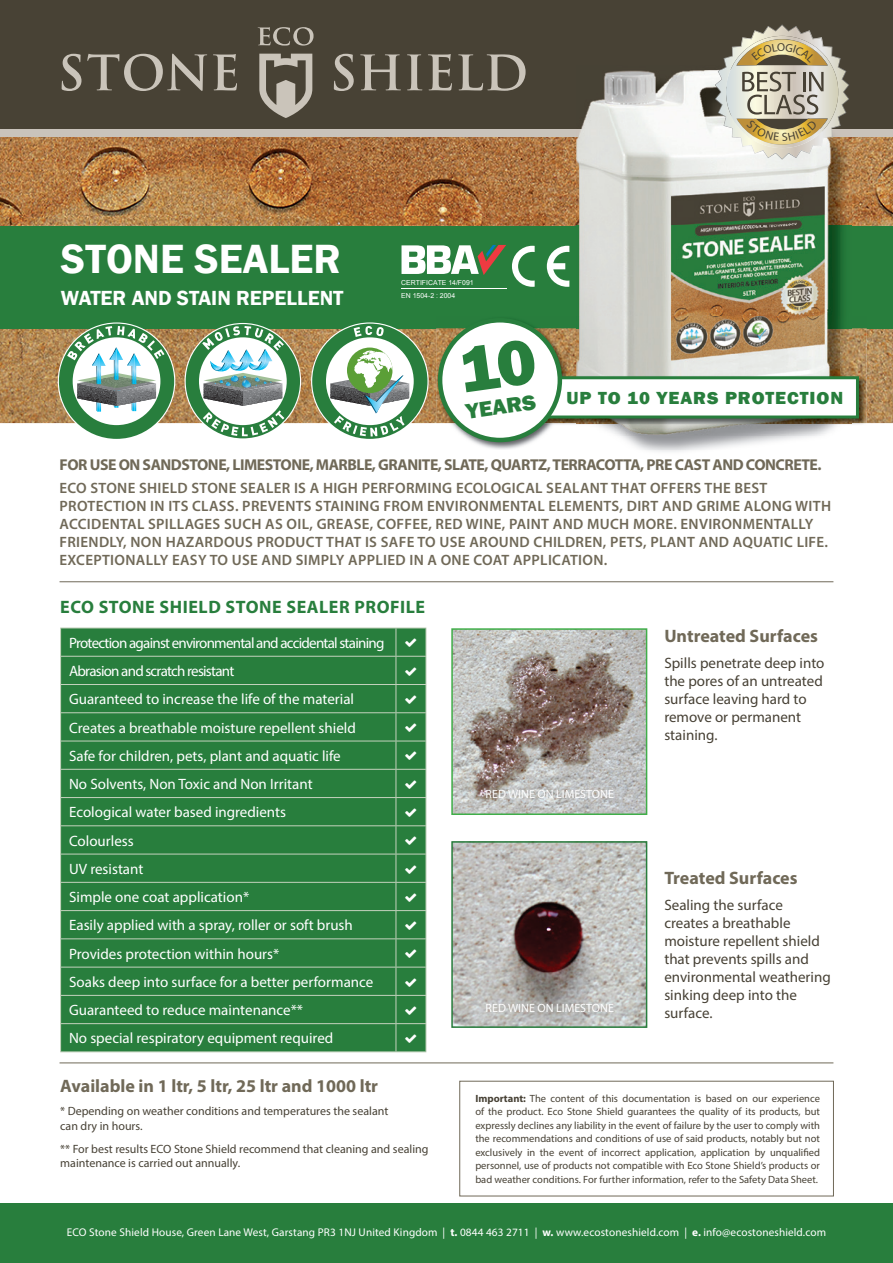
<style>
.page{position:relative;width:893px;height:1263px;background:#fff}
.page>*{position:absolute;margin:0;border:0;box-sizing:border-box;transform-origin:0 0}
.t1{font:600 42px "Franklin Gothic";color:#fff}
.t2{font:800 21.9px "Franklin Gothic";color:#287e3d;scale:1.04 1}
.t3{font:600 21px "Franklin Gothic";color:#fff}
.t4{font:700 18px "Myriad Pro";color:#706958}
.t5{font:700 18px "Myriad Pro";letter-spacing:.03em;color:#287e3d}
.t6{font:800 18px "Franklin Gothic";letter-spacing:.05em;color:#287e3d;scale:1.04 1}
.t7{font:700 15.75px "Myriad Pro";letter-spacing:-.03em;color:#706958}
.t8{font:15px/28.2px "Myriad Pro";color:#fff}
.t9{font:600 15px/18px "Myriad Pro";letter-spacing:.02em;color:#706958}
.t10{font:15px/18px "Myriad Pro";color:#474135}
.t11{font:12px/14.4px "Myriad Pro";color:#474135}
.t12{font:12px "Myriad Pro";color:#fff}
.t13{font:11.25px "Myriad Pro";letter-spacing:.01em;color:#fff}
.t14{font:10.5px/13.5px "Myriad Pro";color:#474135;text-align:justify}
.t15{font:6.9px/13.2px "Arial";color:#fff}
.s1{font-weight:700}
.s2{color:#808285}
.s3{font-weight:700;color:#808285}
</style>
<div class="page">
<div style="left:0;top:1203px;width:893px;height:60px;background:#287e3d"></div>
<div style="left:0;top:0;width:893px;height:136px;background:#484235"></div>
<svg style="left:333px;top:54px;width:193px;height:37px"></svg>
<svg style="left:61px;top:27px;width:253px;height:91px"></svg>
<div style="left:459px;top:1081px;width:375px;height:115px;border:1px solid #706958"></div>
<hr style="left:60px;top:1062px;width:773px;height:1px;background:#706958">
<hr style="left:60px;top:581px;width:773px;height:1px;background:#706958">
<img style="left:0;top:137px;width:893px;height:286px">
<div style="left:0;top:226px;width:893px;height:102px;background:#287e3d"></div>
<div style="left:0;top:130px;width:893px;height:7px;background:#c9c3bb"></div>
<img style="left:839px;top:159px;width:13px;height:157px">
<img style="left:577px;top:70px;width:138px;height:60px">
<img style="left:577px;top:137px;width:2px;height:89px">
<img style="left:579px;top:130px;width:260px;height:186px">
<svg style="left:312px;top:324px;width:115px;height:115px"></svg>
<svg style="left:59px;top:324px;width:115px;height:115px"></svg>
<img style="left:86px;top:383px;width:62px;height:12px">
<img style="left:97px;top:387px;width:39px;height:1px">
<svg style="left:186px;top:324px;width:114px;height:114px"></svg>
<img style="left:211px;top:383px;width:70px;height:1px">
<img style="left:233px;top:389px;width:21px;height:2px">
<div style="left:61px;top:629px;width:365px;height:422px;background:#287e3d"></div>
<hr style="left:60px;top:628px;width:336px;height:1px;background:#c4d2bd">
<hr style="left:396px;top:628px;width:30px;height:1px;background:#c4d2bd">
<hr style="left:60px;top:656px;width:336px;height:1px;background:#c4d2bd">
<hr style="left:396px;top:656px;width:30px;height:1px;background:#c4d2bd">
<hr style="left:60px;top:684px;width:336px;height:1px;background:#c4d2bd">
<hr style="left:396px;top:684px;width:30px;height:1px;background:#c4d2bd">
<hr style="left:60px;top:712px;width:336px;height:1px;background:#c4d2bd">
<hr style="left:396px;top:712px;width:30px;height:1px;background:#c4d2bd">
<hr style="left:60px;top:741px;width:336px;height:1px;background:#c4d2bd">
<hr style="left:396px;top:741px;width:30px;height:1px;background:#c4d2bd">
<hr style="left:60px;top:769px;width:336px;height:1px;background:#c4d2bd">
<hr style="left:396px;top:769px;width:30px;height:1px;background:#c4d2bd">
<hr style="left:60px;top:797px;width:336px;height:1px;background:#c4d2bd">
<hr style="left:396px;top:797px;width:30px;height:1px;background:#c4d2bd">
<hr style="left:60px;top:825px;width:336px;height:1px;background:#c4d2bd">
<hr style="left:396px;top:825px;width:30px;height:1px;background:#c4d2bd">
<hr style="left:60px;top:854px;width:336px;height:1px;background:#c4d2bd">
<hr style="left:396px;top:854px;width:30px;height:1px;background:#c4d2bd">
<hr style="left:60px;top:882px;width:336px;height:1px;background:#c4d2bd">
<hr style="left:396px;top:882px;width:30px;height:1px;background:#c4d2bd">
<hr style="left:60px;top:910px;width:336px;height:1px;background:#c4d2bd">
<hr style="left:396px;top:910px;width:30px;height:1px;background:#c4d2bd">
<hr style="left:60px;top:938px;width:336px;height:1px;background:#c4d2bd">
<hr style="left:396px;top:938px;width:30px;height:1px;background:#c4d2bd">
<hr style="left:60px;top:967px;width:336px;height:1px;background:#c4d2bd">
<hr style="left:396px;top:967px;width:30px;height:1px;background:#c4d2bd">
<hr style="left:60px;top:995px;width:336px;height:1px;background:#c4d2bd">
<hr style="left:396px;top:995px;width:30px;height:1px;background:#c4d2bd">
<hr style="left:60px;top:1023px;width:336px;height:1px;background:#c4d2bd">
<svg style="left:60px;top:629px;width:1px;height:422px"></svg>
<hr style="left:396px;top:1023px;width:30px;height:1px;background:#c4d2bd">
<svg style="left:396px;top:628px;width:1px;height:423px"></svg>
<svg style="left:426px;top:628px;width:1px;height:423px"></svg>
<hr style="left:60px;top:1051px;width:336px;height:1px;background:#c4d2bd">
<hr style="left:396px;top:1051px;width:30px;height:1px;background:#c4d2bd">
<img style="left:454px;top:631px;width:190px;height:181px">
<div style="left:451px;top:628px;width:196px;height:187px;border:2px solid #40ae49"></div>
<img style="left:454px;top:844px;width:190px;height:181px">
<div style="left:451px;top:841px;width:196px;height:187px;border:2px solid #287e3d"></div>
<svg style="left:401px;top:245px;width:105px;height:30px"></svg>
<hr style="left:401px;top:288px;width:106px;height:1px;background:#fff">
<svg style="left:547px;top:246px;width:22px;height:41px"></svg>
<svg style="left:512px;top:246px;width:23px;height:41px"></svg>
<img style="left:436px;top:322px;width:431px;height:127px">
<img style="left:579px;top:423px;width:273px;height:27px">
<img style="left:839px;top:328px;width:13px;height:95px">
<svg style="left:839px;top:316px;width:13px;height:12px"></svg>
<svg style="left:577px;top:423px;width:2px;height:13px"></svg>
<img style="left:577px;top:328px;width:2px;height:95px">
<svg style="left:577px;top:322px;width:2px;height:6px"></svg>
<img style="left:579px;top:316px;width:260px;height:120px">
<div style="left:502px;top:378px;width:355px;height:39px;background:#fff"></div>
<div style="left:501px;top:376px;width:358px;height:42px;border:3px solid #287e3d"></div>
<div style="left:440px;top:320px;width:120px;height:120px;background:#fff;border-radius:50%"></div>
<div style="left:438px;top:318px;width:124px;height:124px;border:4px solid #287e3d;border-radius:50%"></div>
<svg style="left:405px;top:639px;width:11px;height:8px"></svg>
<svg style="left:405px;top:667px;width:11px;height:8px"></svg>
<svg style="left:405px;top:695px;width:11px;height:9px"></svg>
<svg style="left:405px;top:724px;width:11px;height:8px"></svg>
<svg style="left:405px;top:752px;width:11px;height:8px"></svg>
<svg style="left:405px;top:780px;width:11px;height:9px"></svg>
<svg style="left:405px;top:808px;width:11px;height:9px"></svg>
<svg style="left:405px;top:837px;width:11px;height:8px"></svg>
<svg style="left:405px;top:865px;width:11px;height:8px"></svg>
<svg style="left:405px;top:893px;width:11px;height:9px"></svg>
<svg style="left:405px;top:921px;width:11px;height:9px"></svg>
<svg style="left:405px;top:950px;width:11px;height:8px"></svg>
<svg style="left:405px;top:978px;width:11px;height:8px"></svg>
<svg style="left:405px;top:1006px;width:11px;height:9px"></svg>
<svg style="left:405px;top:1034px;width:11px;height:9px"></svg>
<svg style="left:715px;top:24px;width:137px;height:135px"></svg>
<h1 class="t1" style="left:61px;top:233px;width:282px">STONE SEALER</h1>
<h3 class="t3" style="left:61px;top:285px;width:284px">WATER AND STAIN REPELLENT</h3>
<p class="t15" style="left:401px;top:276px;width:74px">CERTIFICATE 14/F091<br>EN 1504-2 : 2004</p>
<h2 class="t2" style="left:464px;top:397px;width:70px;rotate:-8deg">YEARS</h2>
<p class="t6" style="left:566px;top:386px;width:268px">UP TO 10 YEARS PROTECTION</p>
<p class="t7" style="left:60px;top:455px;width:763px">FOR USE ON SANDSTONE, LIMESTONE, MARBLE, GRANITE, SLATE, QUARTZ, TERRACOTTA, PRE CAST AND CONCRETE.</p>
<p class="t9" style="left:60px;top:478px;width:773px">ECO STONE SHIELD STONE SEALER IS A HIGH PERFORMING ECOLOGICAL SEALANT THAT OFFERS THE BEST PROTECTION IN ITS CLASS. PREVENTS STAINING FROM ENVIRONMENTAL ELEMENTS, DIRT AND GRIME ALONG WITH ACCIDENTAL SPILLAGES SUCH AS OIL, GREASE, COFFEE, RED WINE, PAINT AND MUCH MORE. ENVIRONMENTALLY FRIENDLY, NON HAZARDOUS PRODUCT THAT IS SAFE TO USE AROUND CHILDREN, PETS, PLANT AND AQUATIC LIFE.<br>EXCEPTIONALLY EASY TO USE AND SIMPLY APPLIED IN A ONE COAT APPLICATION.</p>
<p class="t5" style="left:60px;top:595px;width:366px">ECO STONE SHIELD STONE SEALER PROFILE</p>
<p class="t8" style="left:69px;top:628px;width:317px">Protection against environmental and accidental staining Abrasion and scratch resistant<br>Guaranteed to increase the life of the material Creates a breathable moisture repellent shield Safe for children, pets, plant and aquatic life<br>No Solvents, Non Toxic and Non Irritant<br>Ecological water based ingredients<br>Colourless<br>UV resistant<br>Simple one coat application*<br>Easily applied with a spray, roller or soft brush Provides protection within hours*<br>Soaks deep into surface for a better performance Guaranteed to reduce maintenance**<br>No special respiratory equipment required</p>
<p class="t4" style="left:60px;top:1074px;width:319px">Available in 1 ltr, 5 ltr, 25 ltr and 1000 ltr</p>
<p class="t11" style="left:60px;top:1104px;width:330px">* Depending on weather conditions and temperatures the sealant can dry in hours.</p>
<p class="t11" style="left:60px;top:1141px;width:370px">** For best results ECO Stone Shield recommend that cleaning and sealing maintenance is carried out annually.</p>
<p class="t12" style="left:486px;top:787px;width:130px">RED WINE ON LIMESTONE</p>
<p class="t12" style="left:486px;top:1000px;width:130px">RED WINE ON LIMESTONE</p>
<p class="t4" style="left:664px;top:624px;width:155px">Untreated Surfaces</p>
<p class="t10" style="left:664px;top:654px;width:162px">Spills penetrate deep into the pores of an untreated surface leaving hard to remove or permanent staining.</p>
<p class="t4" style="left:664px;top:866px;width:135px">Treated Surfaces</p>
<p class="t10" style="left:664px;top:896px;width:168px">Sealing the surface creates a breathable moisture repellent shield that prevents spills and environmental weathering sinking deep into the surface.</p>
<p class="t14" style="left:475px;top:1091px;width:346px"><span class="s1">Important:</span> The content of this documentation is based on our experience of the product. Eco Stone Shield guarantees the quality of its products, but expressly declines any liability in the event of failure by the user to comply with the recommendations and conditions of use of said products, notably but not exclusively in the event of incorrect application, application by unqualified personnel, use of products not compatible with Eco Stone Shield’s products or bad weather conditions. For further information, refer to the Safety Data Sheet.</p>
<p class="t13" style="left:67px;top:1225px;width:761px">ECO Stone Shield House, Green Lane West, Garstang PR3 1NJ United Kingdom <span class="s2">|</span> <span class="s3">t.</span> 0844 463 2711 | <span class="s3">w.</span> www.ecostoneshield.com | <span class="s3">e.</span> info@ecostoneshield.com</p>
</div>
